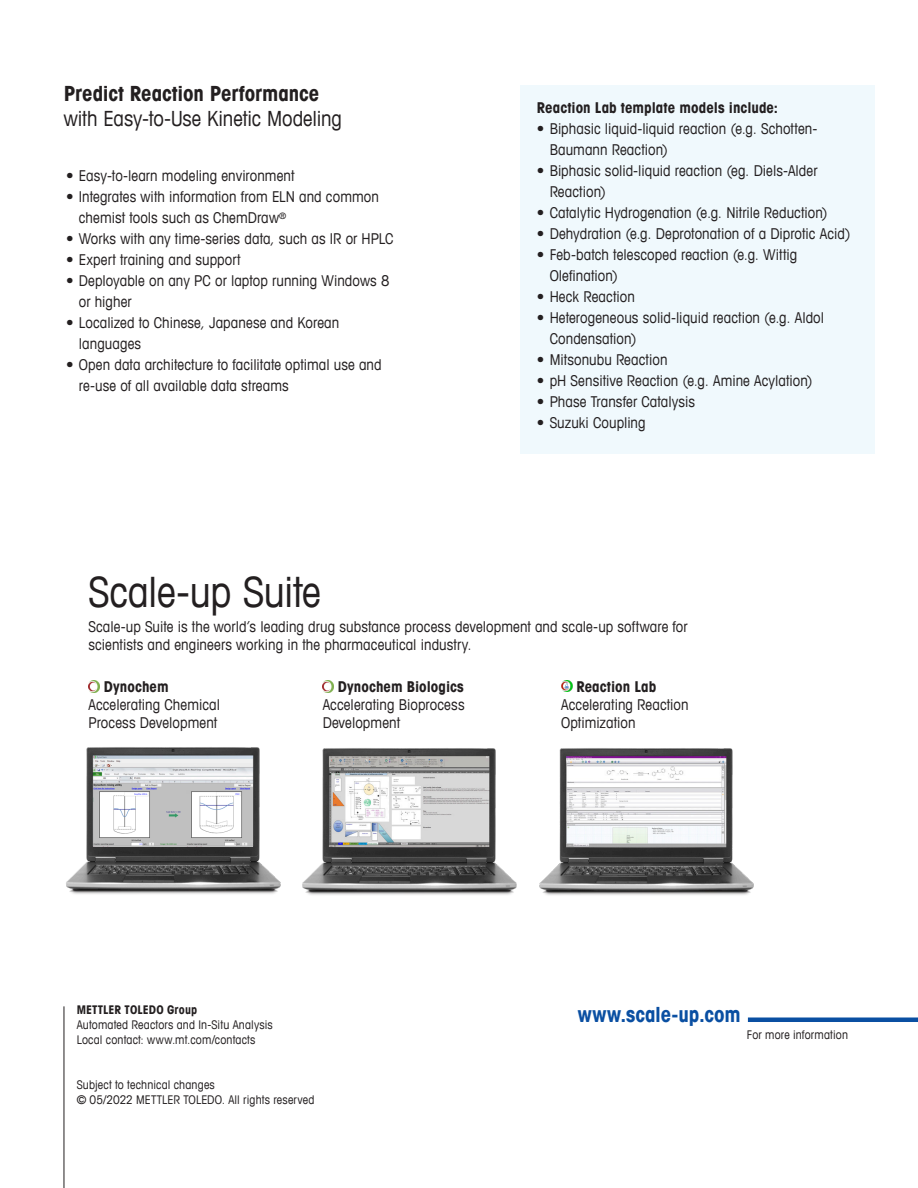
<style>
.page{position:relative;width:918px;height:1188px;background:#fff}
.page>*{position:absolute;margin:0;border:0;box-sizing:border-box;transform-origin:0 0}
.Subtitle_Book_14_17{font:condensed 42px "Avant Garde Com";letter-spacing:-.01em;color:#231f20}
.Subtitle_Book_14_17-2{font:condensed 21px/25.5px "Avant Garde Com";letter-spacing:-.005em;color:#231f20}
.Web_last_page{font:700 condensed 21px "Avant Garde Com";color:#0a4fa2}
.Subtitle_Book_14_17-3{font:condensed 15px/21px "Avant Garde Com";letter-spacing:.005em;color:#231f20}
.Running_Text_8_11_w{font:condensed 15px/18px "Avant Garde Com";letter-spacing:.005em;color:#231f20}
.Running_Text_8_11_w-2{font:700 condensed 15px "Avant Garde Com";letter-spacing:.005em;color:#231f20}
._14_Captions_8_10{font:condensed 12px/15px "Avant Garde Com";letter-spacing:.015em;color:#231f20}
.Captions_8_10{font:condensed 12px "Avant Garde Com";letter-spacing:.015em;color:#231f20}
.Footer_Last_Page_8_1{font:700 condensed 12px "Avant Garde Com";letter-spacing:.005em;color:#231f20}
.s1{font-weight:700}
</style>
<div class="page">
<hr style="left:748px;top:1018px;width:170px;height:4px;background:#0a4fa2">
<hr style="left:64px;top:1006px;width:1px;height:182px;background:#231f20">
<div style="left:520px;top:85px;width:355px;height:369px;background:#f0f9fd"></div>
<img style="left:66px;top:747px;width:215px;height:147px">
<img style="left:302px;top:748px;width:215px;height:147px">
<img style="left:539px;top:748px;width:215px;height:147px">
<svg style="left:89px;top:681px;width:11px;height:11px"></svg>
<svg style="left:323px;top:681px;width:11px;height:11px"></svg>
<svg style="left:561px;top:681px;width:11px;height:11px"></svg>
<img style="left:94px;top:784px;width:159px;height:62px">
<p class="Subtitle_Book_14_17-2" style="left:64px;top:80px;width:280px"><span class="s1">Predict Reaction Performance </span>with Easy-to-Use Kinetic Modeling</p>
<p class="Subtitle_Book_14_17-3" style="left:66px;top:165px;width:230px">• Easy-to-learn modeling environment</p>
<p class="Subtitle_Book_14_17-3" style="left:79px;top:186px;width:302px;text-indent:-13px">• Integrates with information from ELN and common chemist tools such as ChemDraw<sup>®</sup></p>
<p class="Subtitle_Book_14_17-3" style="left:66px;top:228px;width:329px">• Works with any time-series data, such as IR or HPLC</p>
<p class="Subtitle_Book_14_17-3" style="left:66px;top:249px;width:176px">• Expert training and support</p>
<p class="Subtitle_Book_14_17-3" style="left:79px;top:270px;width:312px;text-indent:-13px">• Deployable on any PC or laptop running Windows 8 or higher</p>
<p class="Subtitle_Book_14_17-3" style="left:79px;top:312px;width:262px;text-indent:-13px">• Localized to Chinese, Japanese and Korean languages</p>
<p class="Subtitle_Book_14_17-3" style="left:79px;top:354px;width:304px;text-indent:-13px">• Open data architecture to facilitate optimal use and re-use of all available data streams</p>
<p class="Running_Text_8_11_w-2" style="left:537px;top:98px;width:243px">Reaction Lab template models include:</p>
<p class="Subtitle_Book_14_17-3" style="left:550px;top:118px;width:269px;text-indent:-13px">• Biphasic liquid-liquid reaction (e.g. Schotten-<br>Baumann Reaction)</p>
<p class="Subtitle_Book_14_17-3" style="left:550px;top:160px;width:269px;text-indent:-13px">• Biphasic solid-liquid reaction (eg. Diels-Alder<br>Reaction)</p>
<p class="Subtitle_Book_14_17-3" style="left:537px;top:202px;width:292px">• Catalytic Hydrogenation (e.g. Nitrile Reduction)</p>
<p class="Subtitle_Book_14_17-3" style="left:537px;top:223px;width:315px">• Dehydration (e.g. Deprotonation of a Diprotic Acid)</p>
<p class="Subtitle_Book_14_17-3" style="left:550px;top:244px;width:249px;text-indent:-13px">• Feb-batch telescoped reaction (e.g. Wittig<br>Olefination)</p>
<p class="Subtitle_Book_14_17-3" style="left:537px;top:286px;width:99px">• Heck Reaction</p>
<p class="Subtitle_Book_14_17-3" style="left:550px;top:307px;width:276px;text-indent:-13px">• Heterogeneous solid-liquid reaction (e.g. Aldol<br>Condensation)</p>
<p class="Subtitle_Book_14_17-3" style="left:537px;top:349px;width:132px">• Mitsonubu Reaction</p>
<p class="Subtitle_Book_14_17-3" style="left:537px;top:370px;width:277px">• pH Sensitive Reaction (e.g. Amine Acylation)</p>
<p class="Subtitle_Book_14_17-3" style="left:537px;top:391px;width:160px">• Phase Transfer Catalysis</p>
<p class="Subtitle_Book_14_17-3" style="left:537px;top:412px;width:110px">• Suzuki Coupling</p>
<p class="Subtitle_Book_14_17" style="left:88px;top:566px;width:234px">Scale-up Suite</p>
<p class="Subtitle_Book_14_17-3" style="left:88px;top:618px;width:601px;line-height:18px">Scale-up Suite is the world’s leading drug substance process development and scale-up software for scientists and engineers working in the pharmaceutical industry.</p>
<p class="Running_Text_8_11_w-2" style="left:104px;top:677px;width:66px">Dynochem</p>
<p class="Running_Text_8_11_w" style="left:88px;top:695px;width:133px">Accelerating Chemical<br>Process Development</p>
<p class="Running_Text_8_11_w-2" style="left:338px;top:677px;width:128px">Dynochem Biologics</p>
<p class="Running_Text_8_11_w" style="left:323px;top:695px;width:143px">Accelerating Bioprocess<br>Development</p>
<p class="Running_Text_8_11_w-2" style="left:576px;top:677px;width:81px">Reaction Lab</p>
<p class="Running_Text_8_11_w" style="left:561px;top:695px;width:129px">Accelerating Reaction<br>Optimization</p>
<p class="Footer_Last_Page_8_1" style="left:77px;top:1002px;width:122px">METTLER TOLEDO Group</p>
<p class="_14_Captions_8_10" style="left:77px;top:1016px;width:198px">Automated Reactors and In-Situ Analysis</p>
<p class="_14_Captions_8_10" style="left:77px;top:1031px;width:180px">Local contact: www.mt.com/contacts</p>
<p class="_14_Captions_8_10" style="left:77px;top:1076px;width:239px">Subject to technical changes<br>© 05/2022 METTLER TOLEDO. All rights reserved</p>
<p class="Web_last_page" style="left:578px;top:1001px;width:164px">www.scale-up.com</p>
<p class="Captions_8_10" style="left:747px;top:1027px;width:103px">For more information</p>
</div>
